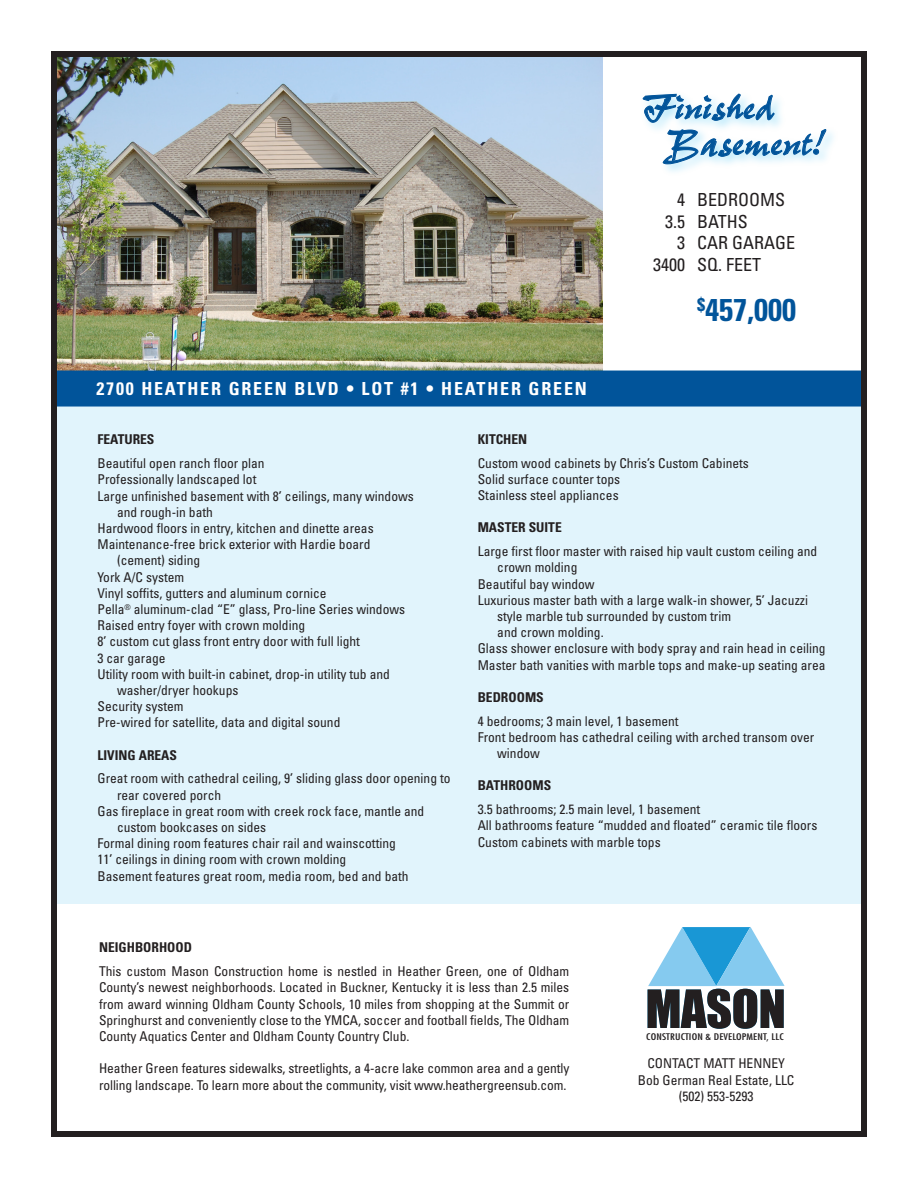
<style>
.page{position:relative;width:918px;height:1188px;background:#fff}
.page>*{position:absolute;margin:0;border:0;box-sizing:border-box;transform-origin:0 0}
.t1{font:42.75px/36px "Pepita";color:#01549a}
.t2{font:700 condensed 31.5px "Univers";color:#01549a}
.t3{font:700 condensed 18px "Univers";letter-spacing:.1em;color:#fff}
.t4{font:condensed 18px "Univers";color:#231f20}
.t5{font:condensed 13.5px/16.2px "Univers";color:#231f20}
.t6{font:700 condensed 13.5px "Univers";color:#231f20}
.t7{font:condensed 8.85px "Futura";letter-spacing:.01em;color:#231f20;scale:1.31 1}
</style>
<div class="page">
<img style="left:58px;top:58px;width:544px;height:313px">
<div style="left:55px;top:404px;width:808px;height:500px;background:#e1f4fc"></div>
<div style="left:54px;top:371px;width:810px;height:36px;background:#01549a"></div>
<svg style="left:648px;top:927px;width:137px;height:102px"></svg>
<div style="left:639px;top:89px;width:200px;height:89px;background:#00aeef;opacity:.36"></div>
<svg style="left:643px;top:92px;width:132px;height:31px"></svg>
<svg style="left:663px;top:129px;width:163px;height:35px"></svg>
<div style="left:51px;top:51px;width:816px;height:1086px;border:6px solid #231f20"></div>
<p class="t1" style="left:664px;top:91px;width:163px;text-indent:-23px">Finished<br>Basement!</p>
<p class="t3" style="left:96px;top:377px;width:492px">2700 HEATHER GREEN BLVD • LOT #1 • HEATHER GREEN</p>
<p class="t4" style="left:677px;top:188px;width:110px">4 BEDROOMS</p>
<p class="t4" style="left:665px;top:210px;width:84px">3.5 BATHS</p>
<p class="t4" style="left:677px;top:232px;width:120px">3 CAR GARAGE</p>
<p class="t4" style="left:653px;top:253px;width:109px">3400 SQ. FEET</p>
<p class="t2" style="left:697px;top:291px;width:101px"><sup>$</sup>457,000</p>
<p class="t6" style="left:98px;top:431px;width:58px">FEATURES</p>
<p class="t5" style="left:98px;top:455px;width:169px">Beautiful open ranch floor plan</p>
<p class="t5" style="left:98px;top:471px;width:160px">Professionally landscaped lot</p>
<p class="t5" style="left:117px;top:487px;width:298px;text-indent:-20px">Large unfinished basement with 8’ ceilings, many windows and rough-in bath</p>
<p class="t5" style="left:98px;top:520px;width:278px">Hardwood floors in entry, kitchen and dinette areas</p>
<p class="t5" style="left:117px;top:536px;width:255px;text-indent:-20px">Maintenance-free brick exterior with Hardie board (cement) siding</p>
<p class="t5" style="left:98px;top:568px;width:88px">York A/C system</p>
<p class="t5" style="left:98px;top:585px;width:231px">Vinyl soffits, gutters and aluminum cornice</p>
<p class="t5" style="left:98px;top:601px;width:309px">Pella<sup>®</sup> aluminum-clad “E” glass, Pro-line Series windows</p>
<p class="t5" style="left:98px;top:617px;width:209px">Raised entry foyer with crown molding</p>
<p class="t5" style="left:98px;top:633px;width:264px">8’ custom cut glass front entry door with full light</p>
<p class="t5" style="left:98px;top:649px;width:70px">3 car garage</p>
<p class="t5" style="left:117px;top:666px;width:274px;text-indent:-20px">Utility room with built-in cabinet, drop-in utility tub and washer/dryer hookups</p>
<p class="t5" style="left:98px;top:698px;width:88px">Security system</p>
<p class="t5" style="left:98px;top:714px;width:244px">Pre-wired for satellite, data and digital sound</p>
<p class="t6" style="left:98px;top:747px;width:81px">LIVING AREAS</p>
<p class="t5" style="left:117px;top:770px;width:335px;text-indent:-20px">Great room with cathedral ceiling, 9’ sliding glass door opening to rear covered porch</p>
<p class="t5" style="left:117px;top:803px;width:309px;text-indent:-20px">Gas fireplace in great room with creek rock face, mantle and custom bookcases on sides</p>
<p class="t5" style="left:98px;top:835px;width:300px">Formal dining room features chair rail and wainscotting</p>
<p class="t5" style="left:98px;top:851px;width:250px">11’ ceilings in dining room with crown molding</p>
<p class="t5" style="left:98px;top:867px;width:313px">Basement features great room, media room, bed and bath</p>
<p class="t6" style="left:478px;top:431px;width:51px">KITCHEN</p>
<p class="t5" style="left:478px;top:454px;width:273px">Custom wood cabinets by Chris’s Custom Cabinets</p>
<p class="t5" style="left:478px;top:471px;width:144px">Solid surface counter tops</p>
<p class="t5" style="left:478px;top:487px;width:142px">Stainless steel appliances</p>
<p class="t6" style="left:478px;top:519px;width:86px">MASTER SUITE</p>
<p class="t5" style="left:497px;top:543px;width:322px;text-indent:-20px">Large first floor master with raised hip vault custom ceiling and crown molding</p>
<p class="t5" style="left:478px;top:575px;width:118px">Beautiful bay window</p>
<p class="t5" style="left:497px;top:591px;width:312px;text-indent:-20px">Luxurious master bath with a large walk-in shower, 5’ Jacuzzi style marble tub surrounded by custom trim<br>and crown molding.</p>
<p class="t5" style="left:478px;top:640px;width:349px">Glass shower enclosure with body spray and rain head in ceiling</p>
<p class="t5" style="left:478px;top:656px;width:349px">Master bath vanities with marble tops and make-up seating area</p>
<p class="t6" style="left:478px;top:689px;width:68px">BEDROOMS</p>
<p class="t5" style="left:478px;top:712px;width:202px">4 bedrooms; 3 main level, 1 basement</p>
<p class="t5" style="left:497px;top:729px;width:319px;text-indent:-20px">Front bedroom has cathedral ceiling with arched transom over window</p>
<p class="t6" style="left:478px;top:777px;width:75px">BATHROOMS</p>
<p class="t5" style="left:478px;top:801px;width:224px">3.5 bathrooms; 2.5 main level, 1 basement</p>
<p class="t5" style="left:478px;top:817px;width:341px">All bathrooms feature “mudded and floated” ceramic tile floors</p>
<p class="t5" style="left:478px;top:833px;width:184px">Custom cabinets with marble tops</p>
<p class="t6" style="left:99px;top:939px;width:95px">NEIGHBORHOOD</p>
<p class="t5" style="left:99px;top:963px;width:472px;text-align:justify">This custom Mason Construction home is nestled in Heather Green, one of Oldham County’s newest neighborhoods. Located in Buckner, Kentucky it is less than 2.5 miles from award winning Oldham County Schools, 10 miles from shopping at the Summit or Springhurst and conveniently close to the YMCA, soccer and football fields, The Oldham County Aquatics Center and Oldham County Country Club.</p>
<p class="t5" style="left:99px;top:1060px;width:472px">Heather Green features sidewalks, streetlights, a 4-acre lake common area and a gently rolling landscape. To learn more about the community, visit www.heathergreensub.com.</p>
<p class="t7" style="left:646px;top:1031px;width:106px">CONSTRUCTION &amp; DEVELOPMENT, LLC</p>
<p class="t5" style="left:647px;top:1055px;width:139px">CONTACT MATT HENNEY</p>
<p class="t5" style="left:638px;top:1071px;width:158px">Bob German Real Estate, LLC</p>
<p class="t5" style="left:679px;top:1088px;width:76px">(502) 553-5293</p>
</div>
